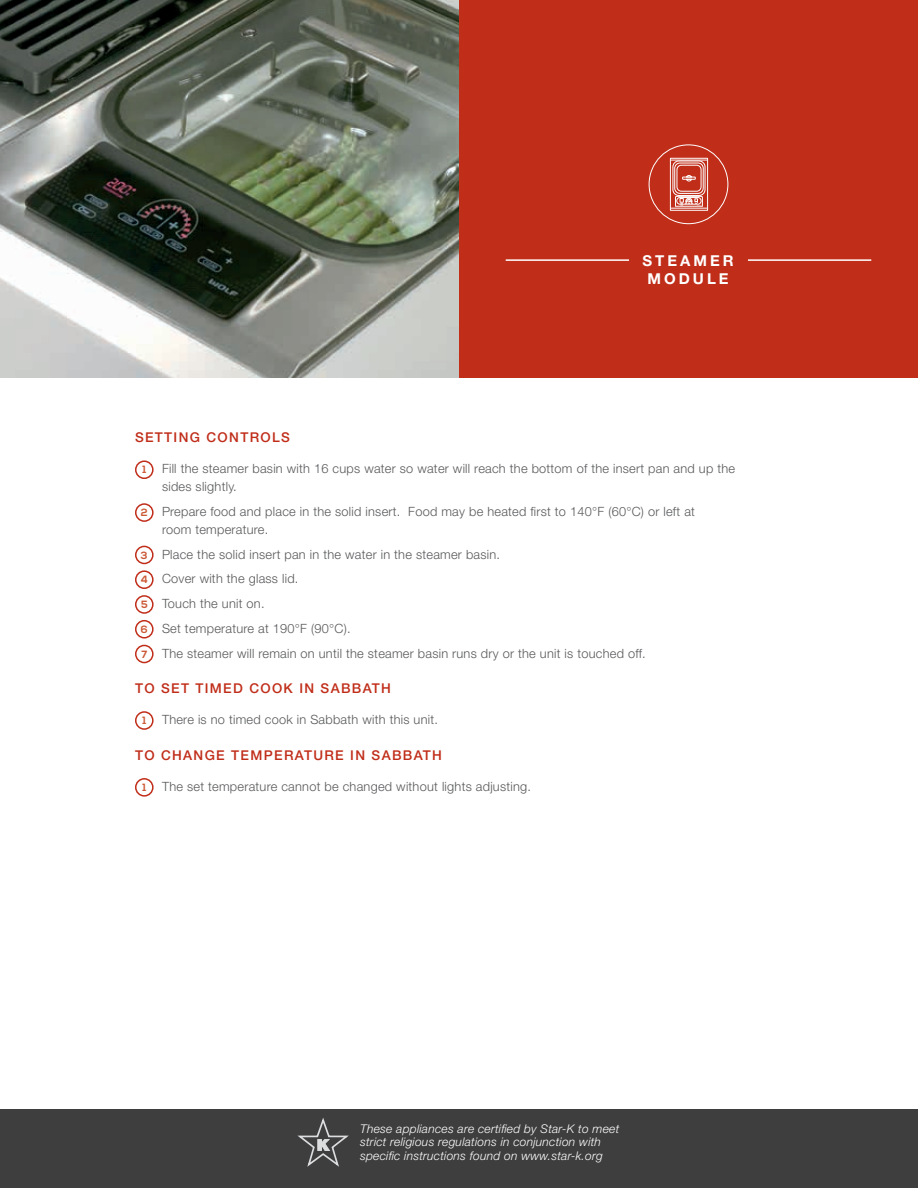
<style>
.page{position:relative;width:918px;height:1188px;background:#fff}
.page>*{position:absolute;margin:0;border:0;box-sizing:border-box;transform-origin:0 0}
.t1{font:700 15px/18px "Helvetica Neue LT Std";letter-spacing:.2em;color:#fff;text-align:center}
.t2{font:500 13.5px "Helvetica Neue LT Std";letter-spacing:.1em;color:#c02d19}
.t3{font:300 12.75px/24.8px "Helvetica Neue LT Std";letter-spacing:.02em;color:#57585a}
.t4{font:italic 300 12px/13.5px "Helvetica Neue LT Std";letter-spacing:.02em;color:#fff}
.s1{font-family:"Nexa";font-weight:700;font-size:10.5px;color:#cb5835}
</style>
<div class="page">
<div style="left:459px;top:0;width:459px;height:378px;background:#c02d19"></div>
<img style="left:0;top:0;width:459px;height:378px">
<div style="left:0;top:1109px;width:918px;height:79px;background:#3e3e3f"></div>
<svg style="left:297px;top:1118px;width:52px;height:49px"></svg>
<hr style="left:506px;top:259px;width:365px;height:2px;background:#fff">
<div style="left:629px;top:255px;width:118px;height:29px;background:#c02d19"></div>
<div style="left:673px;top:161px;width:32px;height:35px;border:1px solid #fff;border-radius:6px"></div>
<div style="left:675px;top:163px;width:28px;height:30px;border:1px solid #fff;border-radius:5px"></div>
<div style="left:677px;top:165px;width:24px;height:26px;border:1px solid #fff;border-radius:4px"></div>
<svg style="left:686px;top:175px;width:6px;height:6px"></svg>
<hr style="left:671px;top:160px;width:36px;height:1px;background:#fff">
<div style="left:649px;top:145px;width:79px;height:79px;border:1px solid #fff;border-radius:50%"></div>
<div style="left:682px;top:177px;width:14px;height:3px;border:1px solid #fff"></div>
<svg style="left:672px;top:196px;width:34px;height:13px"></svg>
<div style="left:670px;top:158px;width:38px;height:53px;border:1px solid #fff"></div>
<div style="left:135px;top:595px;width:19px;height:19px;border:2px solid #c02d19;border-radius:50%"></div>
<div style="left:135px;top:570px;width:19px;height:19px;border:2px solid #c02d19;border-radius:50%"></div>
<div style="left:135px;top:546px;width:19px;height:18px;border:2px solid #c02d19;border-radius:50%"></div>
<div style="left:135px;top:503px;width:19px;height:19px;border:2px solid #c02d19;border-radius:50%"></div>
<div style="left:135px;top:460px;width:19px;height:19px;border:2px solid #c02d19;border-radius:50%"></div>
<div style="left:135px;top:620px;width:19px;height:19px;border:2px solid #c02d19;border-radius:50%"></div>
<div style="left:135px;top:645px;width:19px;height:18px;border:2px solid #c02d19;border-radius:50%"></div>
<div style="left:135px;top:711px;width:19px;height:19px;border:2px solid #c02d19;border-radius:50%"></div>
<div style="left:135px;top:778px;width:19px;height:19px;border:2px solid #c02d19;border-radius:50%"></div>
<p class="t1" style="left:643px;top:251px;width:93px">STEAMER<br>MODULE</p>
<p class="t2" style="left:135px;top:429px;width:157px">SETTING CONTROLS</p>
<p class="t3" style="left:162px;top:459px;width:575px;line-height:18px;text-indent:-20px"><span class="s1">1</span> Fill the steamer basin with 16 cups water so water will reach the bottom of the insert pan and up the sides slightly.</p>
<p class="t3" style="left:162px;top:502px;width:535px;line-height:18px;text-indent:-21px"><span class="s1">2</span> Prepare food and place in the solid insert. Food may be heated first to 140°F (60°C) or left at room temperature.</p>
<p class="t3" style="left:141px;top:541px;width:507px"><span class="s1">3</span> Place the solid insert pan in the water in the steamer basin.<br><span class="s1">4</span> Cover with the glass lid.<br><span class="s1">5</span> Touch the unit on.<br><span class="s1">6</span> Set temperature at 190°F (90°C).<br><span class="s1">7</span> The steamer will remain on until the steamer basin runs dry or the unit is touched off.</p>
<p class="t2" style="left:135px;top:680px;width:258px">TO SET TIMED COOK IN SABBATH</p>
<p class="t3" style="left:142px;top:707px;width:297px"><span class="s1">1</span> There is no timed cook in Sabbath with this unit.</p>
<p class="t2" style="left:135px;top:747px;width:308px">TO CHANGE TEMPERATURE IN SABBATH</p>
<p class="t3" style="left:142px;top:774px;width:390px"><span class="s1">1</span> The set temperature cannot be changed without lights adjusting.</p>
<p class="t4" style="left:360px;top:1122px;width:261px">These appliances are certified by Star-K to meet strict religious regulations in conjunction with specific instructions found on www.star-k.org</p>
</div>
